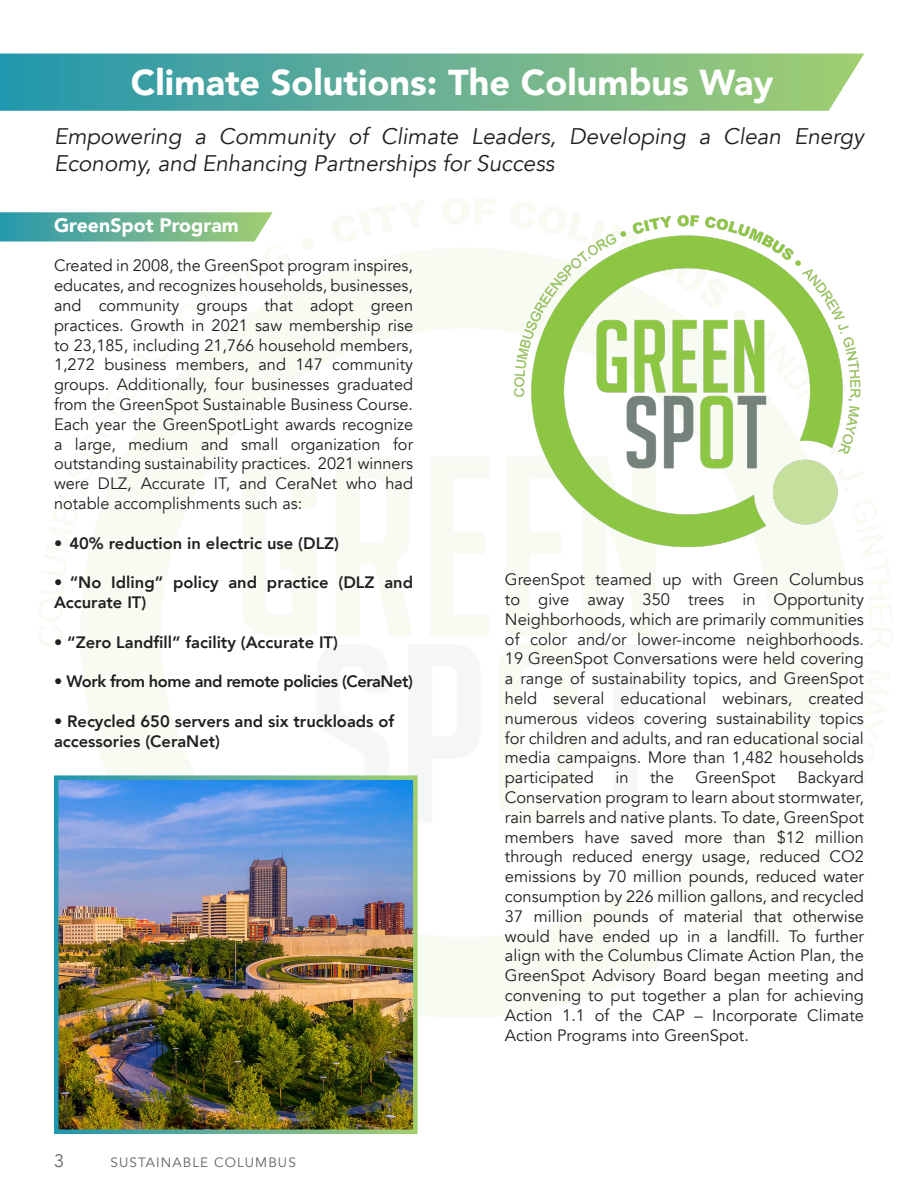
<style>
.page{position:relative;width:918px;height:1188px;background:#fff}
.page>*{position:absolute;margin:0;border:0;box-sizing:border-box;transform-origin:0 0}
.t1{font:900 36px "Avenir";color:#fff}
.t2{font:italic 22.5px/27px "Avenir";color:#231f20}
.t3{font:900 19.5px "Avenir";color:#fff}
.t4{font:18px "Avenir";color:#636366}
.t5{font:16.5px/19.8px "Avenir";color:#231f20;text-align:justify}
.t6{font:800 16.5px/19.8px "Avenir";color:#231f20}
.t7{font:800 16.5px "Avenir";letter-spacing:-.03em;color:#231f20}
.t8{font:13.5px "Avenir";letter-spacing:.08em;color:#636366}
</style>
<div class="page">
<svg style="left:0;top:54px;width:864px;height:57px;background:#67b194"></svg>
<svg style="left:0;top:212px;width:273px;height:30px;background:#6fb598"></svg>
<img style="left:503px;top:205px;width:364px;height:342px">
<img style="left:59px;top:780px;width:354px;height:349px">
<p class="t1" style="left:131px;top:51px;width:644px">Climate Solutions: The Columbus Way</p>
<p class="t2" style="left:54px;top:123px;width:812px">Empowering a Community of Climate Leaders, Developing a Clean Energy<br>Economy, and Enhancing Partnerships for Success</p>
<p class="t3" style="left:54px;top:208px;width:186px">GreenSpot Program</p>
<p class="t5" style="left:54px;top:256px;width:361px">Created in 2008, the GreenSpot program inspires, educates, and recognizes households, businesses, and community groups that adopt green practices. Growth in 2021 saw membership rise to 23,185, including 21,766 household members, 1,272 business members, and 147 community groups. Additionally, four businesses graduated from the GreenSpot Sustainable Business Course.<br>Each year the GreenSpotLight awards recognize a large, medium and small organization for outstanding sustainability practices. 2021 winners were DLZ, Accurate IT, and CeraNet who had notable accomplishments such as:</p>
<p class="t6" style="left:54px;top:533px;width:287px">• 40% reduction in electric use (DLZ)</p>
<p class="t6" style="left:54px;top:573px;width:361px">• “No Idling” policy and practice (DLZ and<br>Accurate IT)</p>
<p class="t6" style="left:54px;top:632px;width:285px">• “Zero Landfill” facility (Accurate IT)</p>
<p class="t7" style="left:54px;top:669px;width:361px">• Work from home and remote policies (CeraNet)</p>
<p class="t6" style="left:54px;top:711px;width:342px">• Recycled 650 servers and six truckloads of</p>
<p class="t6" style="left:54px;top:731px;width:168px">accessories (CeraNet)</p>
<p class="t4" style="left:54px;top:1150px;width:12px">3</p>
<p class="t8" style="left:111px;top:1154px;width:187px">SUSTAINABLE COLUMBUS</p>
<p class="t5" style="left:505px;top:570px;width:361px">GreenSpot teamed up with Green Columbus to give away 350 trees in Opportunity Neighborhoods, which are primarily communities of color and/or lower-income neighborhoods.<br>19 GreenSpot Conversations were held covering a range of sustainability topics, and GreenSpot held several educational webinars, created numerous videos covering sustainability topics for children and adults, and ran educational social media campaigns. More than 1,482 households participated</p>
<p class="t5" style="left:505px;top:768px;width:361px;text-indent:292px">Backyard Conservation program to learn about stormwater, rain barrels and native plants. To date, GreenSpot members have saved more than $12 million through reduced energy usage, reduced CO2 emissions by 70 million pounds, reduced water consumption by 226 million gallons, and recycled 37 million pounds of material that otherwise would have ended up in a landfill. To further align with the Columbus Climate Action Plan, the GreenSpot Advisory Board began meeting and convening to put together a plan for achieving Action 1.1 of the CAP – Incorporate Climate Action Programs into GreenSpot.</p>
<p class="t5" style="left:615px;top:768px;width:15px">in</p>
<p class="t5" style="left:650px;top:768px;width:25px">the</p>
<p class="t5" style="left:696px;top:768px;width:82px">GreenSpot</p>
</div>
